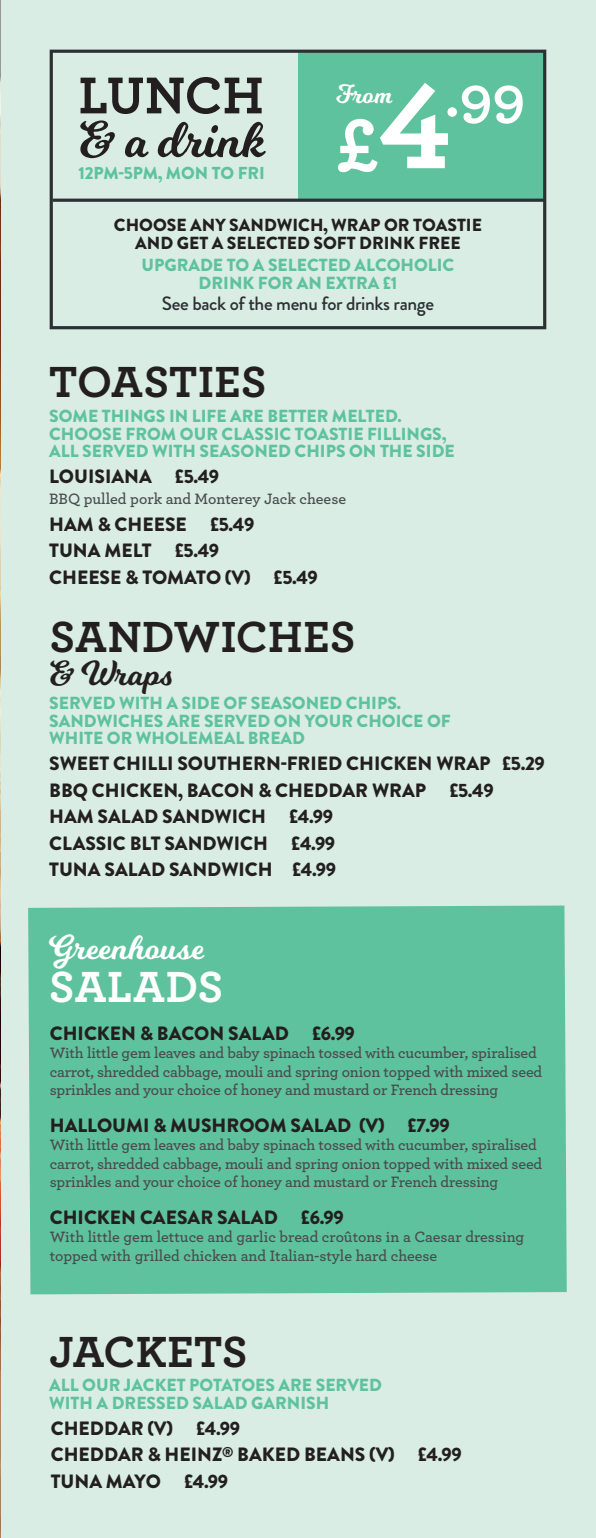
<style>
.page{position:relative;width:596px;height:1538px;background:#fff}
.page>*{position:absolute;margin:0;border:0;box-sizing:border-box;transform-origin:0 0}
.t1{font:700 58.1px "Archer Pro";color:#fff}
.t2{font:700 54.25px "Archer Pro";letter-spacing:-.005em;color:#231f20}
.t3{font:50.05px "Milkshake";letter-spacing:.025em;color:#231f20}
.t4{font:700 45.68px "Archer Pro";letter-spacing:.005em;color:#231f20}
.t5{font:700 45.68px "Archer Pro";letter-spacing:.015em;color:#fff}
.t6{font:34.3px "Milkshake";letter-spacing:.045em;color:#fff}
.t7{font:34.3px "Milkshake";letter-spacing:.025em;color:#231f20}
.t8{font:26.07px "Milkshake";color:#fff}
.t9{font:900 19.25px/26.4px "Brandon Grotesque";color:#231f20}
.t10{font:500 19.25px "Brandon Grotesque";letter-spacing:-.02em;color:#2c3033}
.t11{font:900 17.5px/17.5px "Brandon Grotesque";color:#5fc29f}
.t12{font:900 17.5px/17.5px "Brandon Grotesque";color:#231f20;text-align:center}
.t13{font:900 17.32px "Brandon Grotesque";letter-spacing:-.005em;color:#5fc29f}
.t14{font:600 15.75px/18.4px "Archer Pro";letter-spacing:-.01em;color:#4a4b4d}
.s1{font-size:78.4px}
.s2{font-size:125.3px}
</style>
<div class="page">
<div style="left:0;top:0;width:595px;height:1538px;background:#d9ede5"></div>
<img style="left:0;top:0;width:1px;height:1538px">
<div style="left:298px;top:51px;width:246px;height:149px;background:#5fc29f"></div>
<div style="left:50px;top:50px;width:496px;height:279px;border:3px solid #2c3033"></div>
<hr style="left:53px;top:199px;width:491px;height:3px;background:#2c3033">
<div style="left:28px;top:905px;width:538px;height:389px;background:#5fc29f"></div>
<h2 class="t2" style="left:78px;top:52px;width:186px">LUNCH</h2>
<h3 class="t3" style="left:79px;top:104px;width:187px">&amp; a drink</h3>
<p class="t13" style="left:78px;top:160px;width:188px">12PM-5PM, MON TO FRI</p>
<h1 class="t1" style="left:336px;top:51px;width:190px"><span class="s1">£</span><span class="s2">4</span>.99</h1>
<h3 class="t8" style="left:336px;top:76px;width:58px">From</h3>
<p class="t12" style="left:114px;top:217px;width:369px">CHOOSE ANY SANDWICH, WRAP OR TOASTIE<br>AND GET A SELECTED SOFT DRINK FREE</p>
<p class="t11" style="left:141px;top:257px;width:314px;text-align:center">UPGRADE TO A SELECTED ALCOHOLIC<br>DRINK FOR AN EXTRA £1</p>
<p class="t10" style="left:162px;top:290px;width:273px">See back of the menu for drinks range</p>
<h3 class="t4" style="left:49px;top:346px;width:219px">TOASTIES</h3>
<p class="t11" style="left:49px;top:408px;width:407px">SOME THINGS IN LIFE ARE BETTER MELTED.<br>CHOOSE FROM OUR CLASSIC TOASTIE FILLINGS,<br>ALL SERVED WITH SEASONED CHIPS ON THE SIDE</p>
<p class="t9" style="left:49px;top:463px;width:171px">LOUISIANA £5.49</p>
<p class="t14" style="left:49px;top:489px;width:298px">BBQ pulled pork and Monterey Jack cheese</p>
<p class="t9" style="left:49px;top:511px;width:270px">HAM &amp; CHEESE £5.49<br>TUNA MELT £5.49<br>CHEESE &amp; TOMATO (V) £5.49</p>
<h3 class="t4" style="left:50px;top:600px;width:307px">SANDWICHES</h3>
<h3 class="t7" style="left:50px;top:649px;width:124px">&amp; Wraps</h3>
<p class="t11" style="left:49px;top:695px;width:403px">SERVED WITH A SIDE OF SEASONED CHIPS.<br>SANDWICHES ARE SERVED ON YOUR CHOICE OF<br>WHITE OR WHOLEMEAL BREAD</p>
<p class="t9" style="left:49px;top:751px;width:497px">SWEET CHILLI SOUTHERN-FRIED CHICKEN WRAP £5.29<br>BBQ CHICKEN, BACON &amp; CHEDDAR WRAP £5.49<br>HAM SALAD SANDWICH £4.99<br>CLASSIC BLT SANDWICH £4.99<br>TUNA SALAD SANDWICH £4.99</p>
<h3 class="t6" style="left:49px;top:922px;width:155px">Greenhouse</h3>
<h3 class="t5" style="left:49px;top:950px;width:175px">SALADS</h3>
<p class="t9" style="left:50px;top:1020px;width:306px">CHICKEN &amp; BACON SALAD £6.99</p>
<p class="t14" style="left:50px;top:1043px;width:494px">With little gem leaves and baby spinach tossed with cucumber, spiralised carrot, shredded cabbage, mouli and spring onion topped with mixed seed sprinkles and your choice of honey and mustard or French dressing</p>
<p class="t9" style="left:50px;top:1112px;width:401px">HALLOUMI &amp; MUSHROOM SALAD (V) £7.99</p>
<p class="t14" style="left:50px;top:1135px;width:494px">With little gem leaves and baby spinach tossed with cucumber, spiralised carrot, shredded cabbage, mouli and spring onion topped with mixed seed sprinkles and your choice of honey and mustard or French dressing</p>
<p class="t9" style="left:50px;top:1204px;width:295px">CHICKEN CAESAR SALAD £6.99</p>
<p class="t14" style="left:50px;top:1227px;width:476px">With little gem lettuce and garlic bread croûtons in a Caesar dressing topped with grilled chicken and Italian-style hard cheese</p>
<h3 class="t4" style="left:49px;top:1315px;width:200px">JACKETS</h3>
<p class="t11" style="left:49px;top:1377px;width:334px">ALL OUR JACKET POTATOES ARE SERVED<br>WITH A DRESSED SALAD GARNISH</p>
<p class="t9" style="left:51px;top:1415px;width:412px">CHEDDAR (V) £4.99<br>CHEDDAR &amp; HEINZ<sup>®</sup> BAKED BEANS (V) £4.99<br>TUNA MAYO £4.99</p>
</div>
